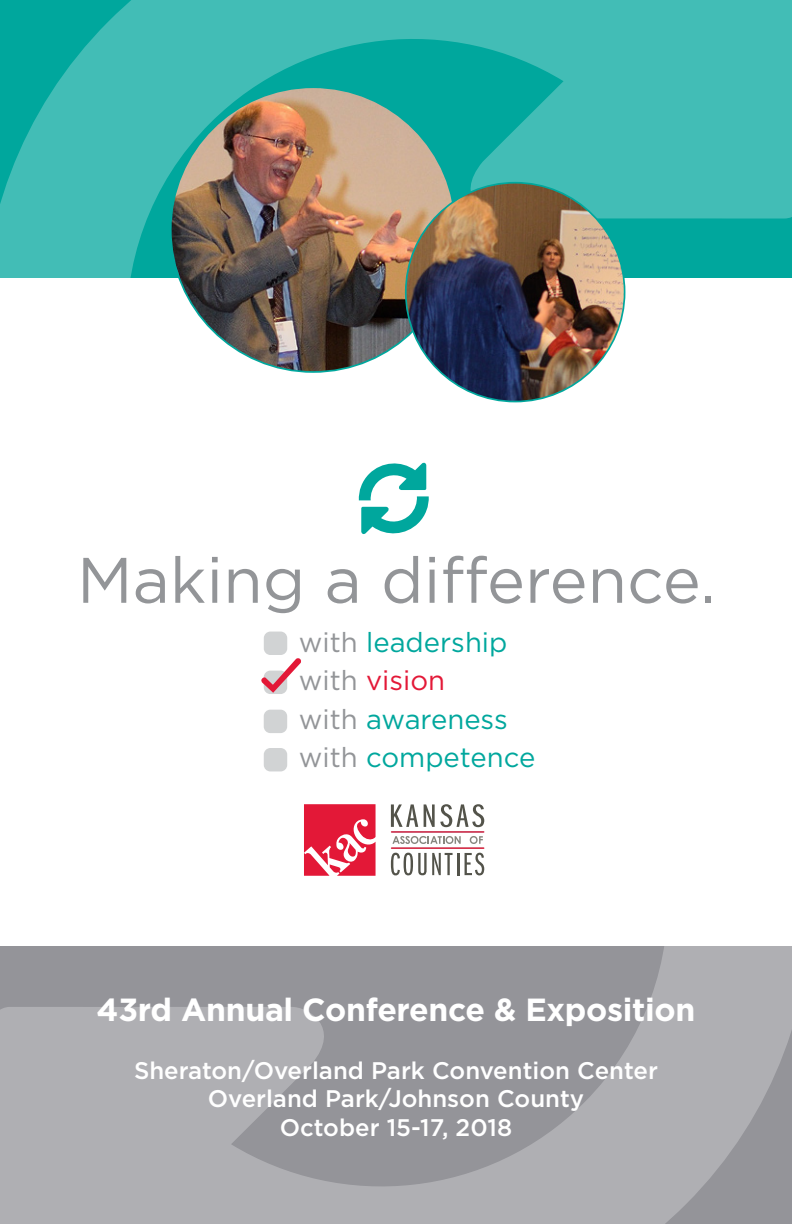
<style>
.page{position:relative;width:792px;height:1224px;background:#fff}
.page>*{position:absolute;margin:0;border:0;box-sizing:border-box;transform-origin:0 0}
.t1{font:64.2px "Gotham";color:#939598}
.t2{font:700 32px "Gotham";letter-spacing:-.01em;color:#fff}
.t3{font:27.6px/38.6px "Gotham";color:#00a79d}
.t4{font:500 24px "Gotham";color:#fff}
.s1{color:#939598}
.s2{color:#e31837}
</style>
<div class="page">
<svg style="left:0;top:946px;width:792px;height:278px;background:#a2a2a7"></svg>
<svg style="left:0;top:0;width:792px;height:296px;background:#37b9b1"></svg>
<img style="left:171px;top:87px;width:284px;height:285px;border-radius:142px">
<img style="left:406px;top:183px;width:219px;height:219px;border-radius:109px">
<svg style="left:358px;top:462px;width:71px;height:72px"></svg>
<div style="left:264px;top:632px;width:23px;height:23px;background:#d1d3d4;border-radius:7px"></div>
<div style="left:264px;top:671px;width:23px;height:23px;background:#d1d3d4;border-radius:7px"></div>
<div style="left:264px;top:710px;width:23px;height:23px;background:#d1d3d4;border-radius:7px"></div>
<div style="left:264px;top:748px;width:23px;height:23px;background:#d1d3d4;border-radius:7px"></div>
<svg style="left:391px;top:804px;width:94px;height:71px"></svg>
<svg style="left:304px;top:804px;width:72px;height:72px;background:#e8445d"></svg>
<svg style="left:261px;top:658px;width:40px;height:35px"></svg>
<p class="t1" style="left:77px;top:545px;width:640px">Making a difference.</p>
<p class="t3" style="left:299px;top:622px;width:238px"><span class="s1">with</span> leadership <span class="s1">with</span> <span class="s2">vision<br></span><span class="s1">with</span> awareness <span class="s1">with</span> competence</p>
<p class="t2" style="left:97px;top:991px;width:600px">43rd Annual Conference &amp; Exposition</p>
<p class="t4" style="left:134px;top:1056px;width:525px">Sheraton/Overland Park Convention Center</p>
<p class="t4" style="left:208px;top:1085px;width:378px">Overland Park/Johnson County</p>
<p class="t4" style="left:280px;top:1114px;width:234px">October 15-17, 2018</p>
</div>
